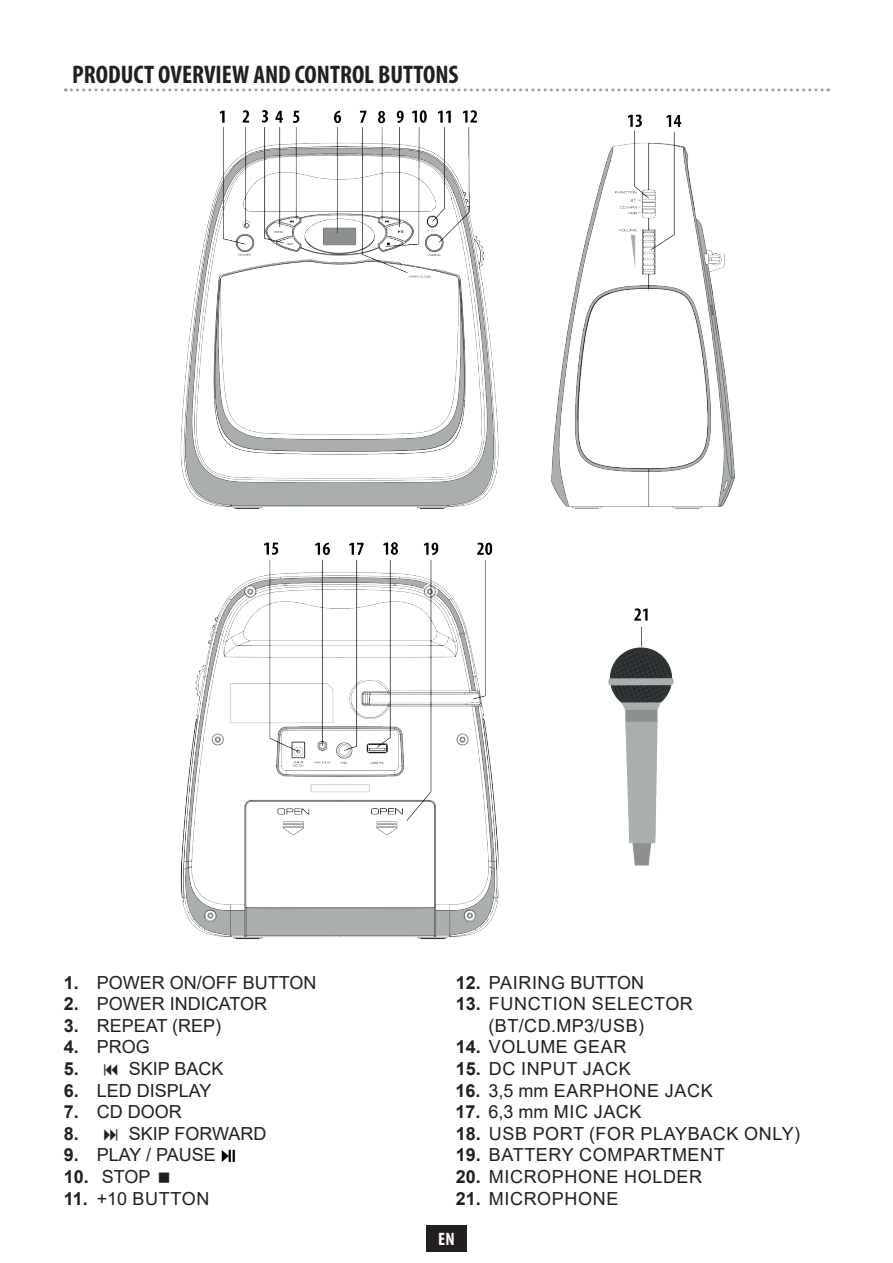
<style>
.page{position:relative;width:893px;height:1263px;background:#fff}
.page>*{position:absolute;margin:0;border:0;box-sizing:border-box;transform-origin:0 0}
.t1{font:700 condensed 25.5px "Myriad Pro";color:#231f20}
.t2{font:18px/21.6px "Arial";letter-spacing:.035em;color:#231f20}
.t3{font:18px "Arial";color:#231f20}
.t4{font:700 18px/21.6px "Arial";color:#231f20}
.t5{font:700 condensed 18px "Myriad Pro";color:#fff}
.s1{font-weight:700}
.s2{font-weight:400}
</style>
<div class="page">
<div style="left:426px;top:1225px;width:41px;height:27px;background:#231f20"></div>
<svg style="left:65px;top:88px;width:764px;height:3px"></svg>
<img style="left:180px;top:110px;width:555px;height:830px">
<img style="left:221px;top:1149px;width:14px;height:13px">
<h1 class="t1" style="left:72px;top:58px;width:388px">PRODUCT OVERVIEW AND CONTROL BUTTONS</h1>
<p class="t3" style="left:64px;top:970px;width:254px"><span class="s1">1.</span> POWER ON/OFF BUTTON</p>
<p class="t3" style="left:64px;top:991px;width:205px"><span class="s1">2.</span> POWER INDICATOR</p>
<p class="t3" style="left:64px;top:1013px;width:159px"><span class="s1">3.</span> REPEAT (REP)</p>
<p class="t4" style="left:64px;top:1036px;width:88px">4. <span class="s2">PROG<br></span>5.</p>
<p class="t3" style="left:129px;top:1056px;width:96px">SKIP BACK</p>
<p class="t3" style="left:64px;top:1078px;width:149px"><span class="s1">6.</span> LED DISPLAY</p>
<p class="t2" style="left:64px;top:1101px;width:119px"><span class="s1">7.</span> CD DOOR<br><span class="s1">8.</span></p>
<p class="t3" style="left:129px;top:1121px;width:139px">SKIP FORWARD</p>
<p class="t3" style="left:64px;top:1143px;width:154px"><span class="s1">9.</span> PLAY / PAUSE</p>
<p class="t2" style="left:64px;top:1166px;width:88px"><span class="s1">10.</span> STOP</p>
<p class="t2" style="left:64px;top:1187px;width:147px"><span class="s1">11.</span> +10 BUTTON</p>
<p class="t3" style="left:456px;top:970px;width:190px"><span class="s1">12.</span> PAIRING BUTTON</p>
<p class="t2" style="left:488px;top:993px;width:206px;text-indent:-33px"><span class="s1">13.</span> FUNCTION SELECTOR (BT/CD.MP3/USB)</p>
<p class="t2" style="left:456px;top:1036px;width:172px"><span class="s1">14.</span> VOLUME GEAR</p>
<p class="t2" style="left:456px;top:1058px;width:176px"><span class="s1">15.</span> DC INPUT JACK</p>
<p class="t2" style="left:455px;top:1079px;width:259px"><span class="s1">16.</span> 3,5 mm EARPHONE JACK</p>
<p class="t2" style="left:455px;top:1101px;width:188px"><span class="s1">17.</span> 6,3 mm MIC JACK</p>
<p class="t2" style="left:456px;top:1122px;width:346px"><span class="s1">18.</span> USB PORT (FOR PLAYBACK ONLY)</p>
<p class="t2" style="left:456px;top:1144px;width:271px"><span class="s1">19.</span> BATTERY COMPARTMENT</p>
<p class="t2" style="left:456px;top:1166px;width:248px"><span class="s1">20.</span> MICROPHONE HOLDER</p>
<p class="t2" style="left:456px;top:1187px;width:164px"><span class="s1">21.</span> MICROPHONE</p>
<p class="t5" style="left:438px;top:1227px;width:18px">EN</p>
</div>
